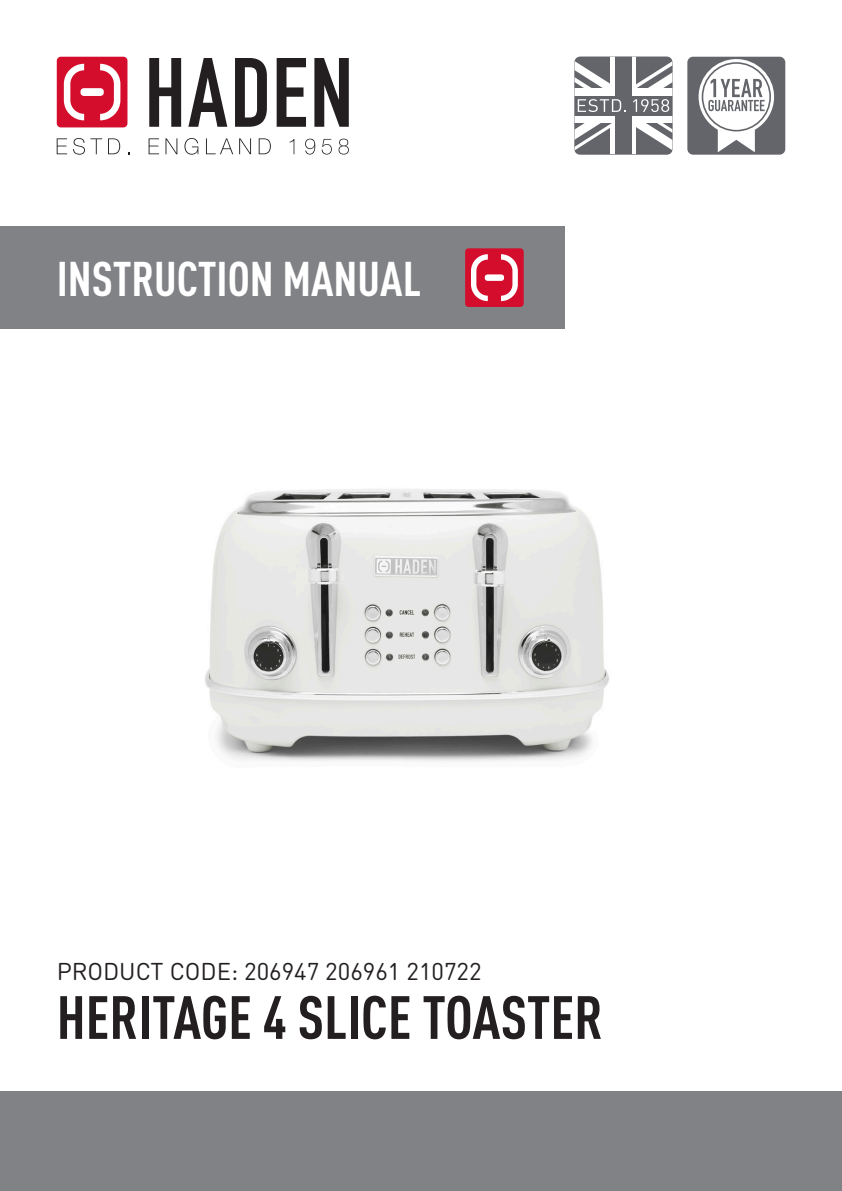
<style>
.page{position:relative;width:842px;height:1191px;background:#fff}
.page>*{position:absolute;margin:0;border:0;box-sizing:border-box;transform-origin:0 0}
.t1{font:700 condensed 60px "DINOT";color:#231f20}
.t2{font:700 condensed 48px "DINOT";color:#fff}
.t3{font:24px "DIN Round Pro";color:#231f20}
</style>
<div class="page">
<div style="left:0;top:227px;width:565px;height:102px;background:#808285"></div>
<svg style="left:57px;top:138px;width:10px;height:16px"></svg>
<svg style="left:73px;top:138px;width:29px;height:17px"></svg>
<svg style="left:108px;top:138px;width:12px;height:16px"></svg>
<svg style="left:149px;top:138px;width:10px;height:16px"></svg>
<svg style="left:165px;top:138px;width:12px;height:16px"></svg>
<svg style="left:184px;top:138px;width:14px;height:17px"></svg>
<svg style="left:206px;top:138px;width:27px;height:16px"></svg>
<svg style="left:239px;top:138px;width:12px;height:16px"></svg>
<svg style="left:259px;top:138px;width:12px;height:16px"></svg>
<svg style="left:290px;top:139px;width:4px;height:15px"></svg>
<svg style="left:305px;top:139px;width:10px;height:15px"></svg>
<svg style="left:322px;top:139px;width:10px;height:15px"></svg>
<svg style="left:339px;top:139px;width:10px;height:15px"></svg>
<svg style="left:149px;top:58px;width:32px;height:69px"></svg>
<svg style="left:188px;top:58px;width:39px;height:69px"></svg>
<svg style="left:235px;top:58px;width:32px;height:69px"></svg>
<svg style="left:277px;top:58px;width:29px;height:69px"></svg>
<svg style="left:314px;top:58px;width:35px;height:69px"></svg>
<div style="left:57px;top:57px;width:70px;height:70px;background:#d30d2b;border-radius:4px"></div>
<svg style="left:64px;top:64px;width:20px;height:56px"></svg>
<svg style="left:100px;top:64px;width:20px;height:56px"></svg>
<div style="left:81px;top:88px;width:23px;height:8px;background:#fff;border-radius:3px"></div>
<div style="left:465px;top:248px;width:59px;height:59px;background:#d30d2b;border-radius:3px"></div>
<svg style="left:471px;top:254px;width:17px;height:47px"></svg>
<svg style="left:501px;top:254px;width:17px;height:47px"></svg>
<div style="left:485px;top:274px;width:19px;height:7px;background:#fff;border-radius:3px"></div>
<svg style="left:574px;top:57px;width:98px;height:97px"></svg>
<svg style="left:687px;top:57px;width:98px;height:98px"></svg>
<img style="left:205px;top:489px;width:404px;height:273px">
<div style="left:0;top:1091px;width:842px;height:100px;background:#808285"></div>
<p class="t2" style="left:57px;top:244px;width:366px">INSTRUCTION MANUAL</p>
<p class="t3" style="left:57px;top:955px;width:426px">PRODUCT CODE: 206947 206961 210722</p>
<p class="t1" style="left:57px;top:973px;width:548px">HERITAGE 4 SLICE TOASTER</p>
</div>
